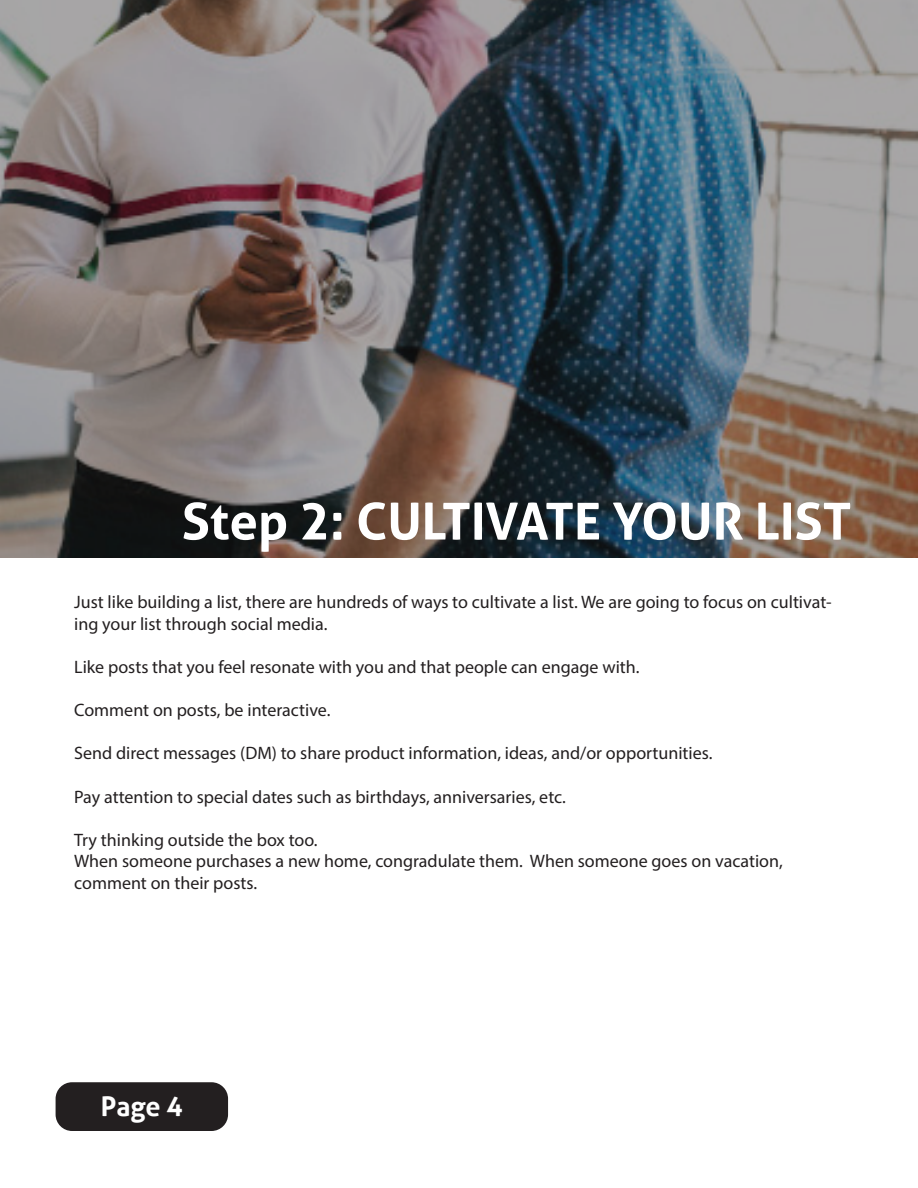
<style>
.page{position:relative;width:918px;height:1188px;background:#fff}
.page>*{position:absolute;margin:0;border:0;box-sizing:border-box;transform-origin:0 0}
.t1{font:700 51px "Aller";color:#fff}
.t2{font:700 27px "Aller";color:#fff}
.t3{font:18px/21.6px "Myriad Pro";color:#231f20}
</style>
<div class="page">
<img style="left:0;top:0;width:918px;height:558px">
<div style="left:54px;top:1081px;width:176px;height:51px;background:#231f20;border-radius:18px"></div>
<div style="left:53px;top:1079px;width:178px;height:55px;border:3px solid #fff;border-radius:18px"></div>
<p class="t1" style="left:182px;top:490px;width:671px">Step 2: CULTIVATE YOUR LIST</p>
<p class="t3" style="left:74px;top:591px;width:759px">Just like building a list, there are hundreds of ways to cultivate a list. We are going to focus on cultivat&shy;ing your list through social media.</p>
<p class="t3" style="left:74px;top:656px;width:567px">Like posts that you feel resonate with you and that people can engage with.</p>
<p class="t3" style="left:74px;top:699px;width:258px">Comment on posts, be interactive.</p>
<p class="t3" style="left:74px;top:742px;width:640px">Send direct messages (DM) to share product information, ideas, and/or opportunities.</p>
<p class="t3" style="left:74px;top:786px;width:493px">Pay attention to special dates such as birthdays, anniversaries, etc.</p>
<p class="t3" style="left:74px;top:829px;width:245px">Try thinking outside the box too.</p>
<p class="t3" style="left:74px;top:850px;width:710px">When someone purchases a new home, congradulate them. When someone goes on vacation,</p>
<p class="t3" style="left:74px;top:872px;width:185px">comment on their posts.</p>
<p class="t2" style="left:101px;top:1089px;width:83px">Page 4</p>
</div>
